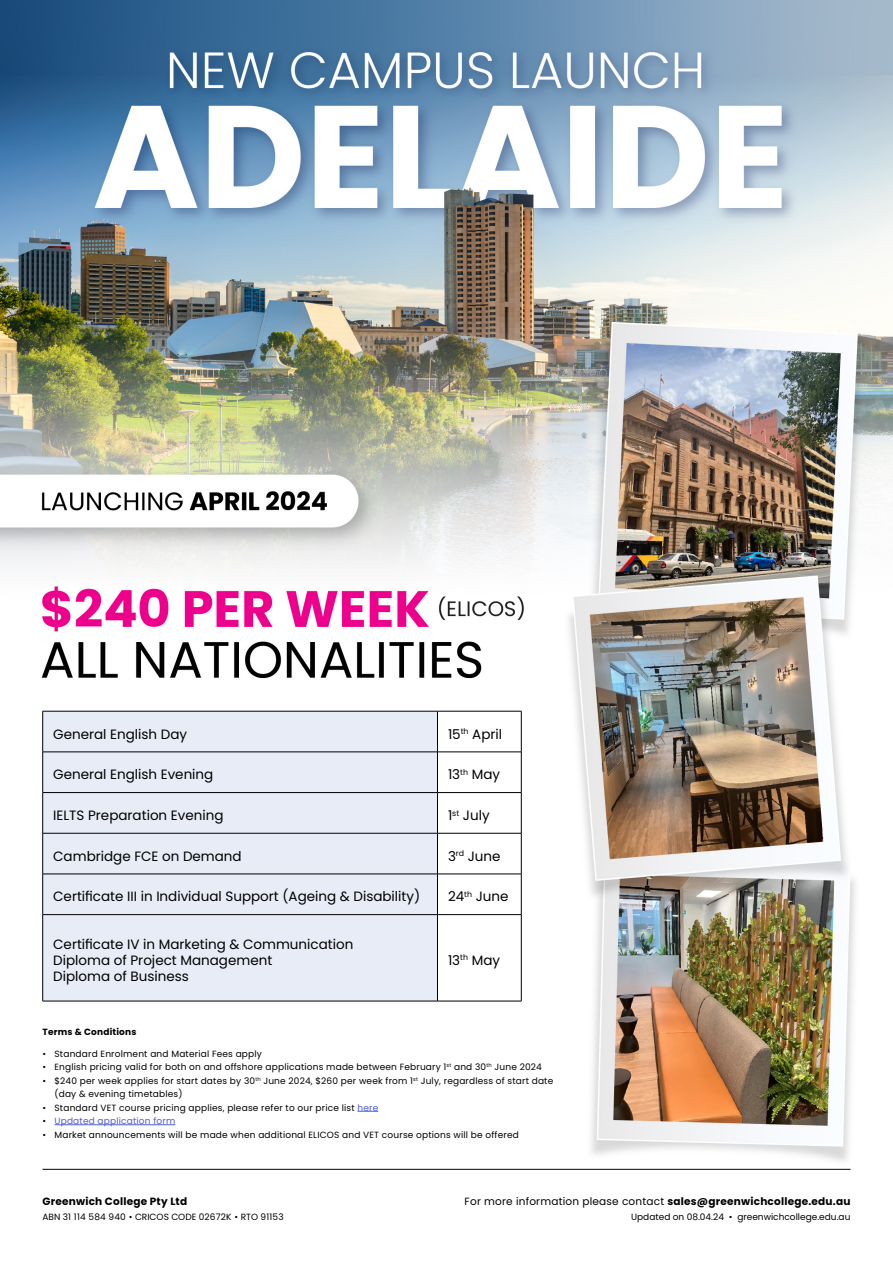
<style>
.page{position:relative;width:893px;height:1263px;background:#fff}
.page>*{position:absolute;margin:0;border:0;box-sizing:border-box;transform-origin:0 0}
.t1{font:13.5px/16.2px "Poppins";color:#000}
.t2{font:10.5px "Poppins";letter-spacing:.02em;color:#000}
.t3{font:700 10.5px "Poppins";letter-spacing:.02em;color:#000}
.t4{font:9px/13.5px "Poppins";letter-spacing:.02em;color:#000}
.t5{font:9px "Poppins";color:#000}
.t6{font:9px "Poppins";letter-spacing:.02em;color:#4f5cd6}
.t7{font:700 9px "Poppins";letter-spacing:.02em;color:#000}
.s1{color:#4f5cd6}
.s2{color:#000}
.s3{font-weight:700}
</style>
<div class="page">
<img style="left:0;top:0;width:893px;height:1170px">
<div style="left:43px;top:712px;width:394px;height:289px;background:#e8ecf7"></div>
<hr style="left:43px;top:711px;width:394px;height:1px;background:#000">
<hr style="left:42px;top:711px;width:1px;height:41px;background:#000">
<hr style="left:437px;top:711px;width:84px;height:1px;background:#000">
<hr style="left:437px;top:711px;width:1px;height:41px;background:#000">
<hr style="left:521px;top:711px;width:1px;height:41px;background:#000">
<hr style="left:43px;top:752px;width:394px;height:1px;background:#000">
<hr style="left:42px;top:752px;width:1px;height:40px;background:#000">
<hr style="left:437px;top:752px;width:84px;height:1px;background:#000">
<hr style="left:437px;top:752px;width:1px;height:40px;background:#000">
<hr style="left:521px;top:752px;width:1px;height:40px;background:#000">
<hr style="left:43px;top:792px;width:394px;height:1px;background:#000">
<hr style="left:42px;top:793px;width:1px;height:40px;background:#000">
<hr style="left:437px;top:792px;width:84px;height:1px;background:#000">
<hr style="left:437px;top:793px;width:1px;height:40px;background:#000">
<hr style="left:521px;top:793px;width:1px;height:40px;background:#000">
<hr style="left:43px;top:833px;width:394px;height:1px;background:#000">
<hr style="left:42px;top:833px;width:1px;height:41px;background:#000">
<hr style="left:437px;top:833px;width:84px;height:1px;background:#000">
<hr style="left:437px;top:833px;width:1px;height:41px;background:#000">
<hr style="left:521px;top:833px;width:1px;height:41px;background:#000">
<hr style="left:43px;top:874px;width:394px;height:1px;background:#000">
<hr style="left:42px;top:874px;width:1px;height:40px;background:#000">
<hr style="left:437px;top:874px;width:84px;height:1px;background:#000">
<hr style="left:437px;top:874px;width:1px;height:40px;background:#000">
<hr style="left:521px;top:874px;width:1px;height:40px;background:#000">
<hr style="left:43px;top:914px;width:394px;height:1px;background:#000">
<hr style="left:42px;top:915px;width:1px;height:86px;background:#000">
<hr style="left:437px;top:914px;width:84px;height:1px;background:#000">
<hr style="left:437px;top:915px;width:1px;height:86px;background:#000">
<hr style="left:521px;top:915px;width:1px;height:86px;background:#000">
<hr style="left:43px;top:1001px;width:394px;height:1px;background:#000">
<hr style="left:437px;top:1001px;width:84px;height:1px;background:#000">
<svg style="left:357px;top:1111px;width:21px;height:1px"></svg>
<hr style="left:55px;top:1124px;width:120px;height:1px;background:#4f5cd6">
<hr style="left:43px;top:1169px;width:807px;height:1px;background:#000">
<h1 class="t1" style="left:53px;top:726px;width:135px">General English Day</h1>
<h1 class="t1" style="left:448px;top:726px;width:56px">15<sup>th</sup> April</h1>
<h1 class="t1" style="left:53px;top:766px;width:162px">General English Evening</h1>
<h1 class="t1" style="left:448px;top:766px;width:54px">13<sup>th</sup> May</h1>
<h1 class="t1" style="left:53px;top:807px;width:172px">IELTS Preparation Evening</h1>
<h1 class="t1" style="left:448px;top:807px;width:43px">1<sup>st</sup> July</h1>
<h1 class="t1" style="left:53px;top:848px;width:190px">Cambridge FCE on Demand</h1>
<h1 class="t1" style="left:448px;top:848px;width:54px">3<sup>rd</sup> June</h1>
<h1 class="t1" style="left:53px;top:888px;width:369px">Certificate III in Individual Support (Ageing &amp; Disability)</h1>
<h1 class="t1" style="left:448px;top:888px;width:62px">24<sup>th</sup> June</h1>
<h1 class="t1" style="left:53px;top:936px;width:302px">Certificate IV in Marketing &amp; Communication<br>Diploma of Project Management<br>Diploma of Business</h1>
<h1 class="t1" style="left:448px;top:952px;width:54px">13<sup>th</sup> May</h1>
<p class="t7" style="left:43px;top:1027px;width:95px">Terms &amp; Conditions</p>
<p class="t4" style="left:43px;top:1047px;width:221px">• Standard Enrolment and Material Fees apply</p>
<p class="t4" style="left:43px;top:1060px;width:501px">• English pricing valid for both on and offshore applications made between February 1<sup>st</sup> and 30<sup>th</sup> June 2024</p>
<p class="t4" style="left:55px;top:1074px;width:500px;text-indent:-12px">• $240 per week applies for start dates by 30<sup>th</sup> June 2024, $260 per week from 1<sup>st</sup> July, regardless of start date (day &amp; evening timetables)</p>
<p class="t4" style="left:43px;top:1101px;width:337px">• Standard VET course pricing applies, please refer to our price list <span class="s1">here</span></p>
<p class="t6" style="left:43px;top:1116px;width:134px"><span class="s2">•</span> Updated application form</p>
<p class="t4" style="left:43px;top:1128px;width:478px">• Market announcements will be made when additional ELICOS and VET course options will be offered</p>
<p class="t3" style="left:43px;top:1195px;width:146px">Greenwich College Pty Ltd</p>
<p class="t2" style="left:465px;top:1195px;width:387px">For more information please contact <span class="s3">sales@greenwichcollege.edu.au</span></p>
<p class="t4" style="left:43px;top:1210px;width:243px">ABN 31 114 584 940 • CRICOS CODE 02672K • RTO 91153</p>
<p class="t5" style="left:631px;top:1211px;width:221px">Updated on 08.04.24 • greenwichcollege.edu.au</p>
</div>
